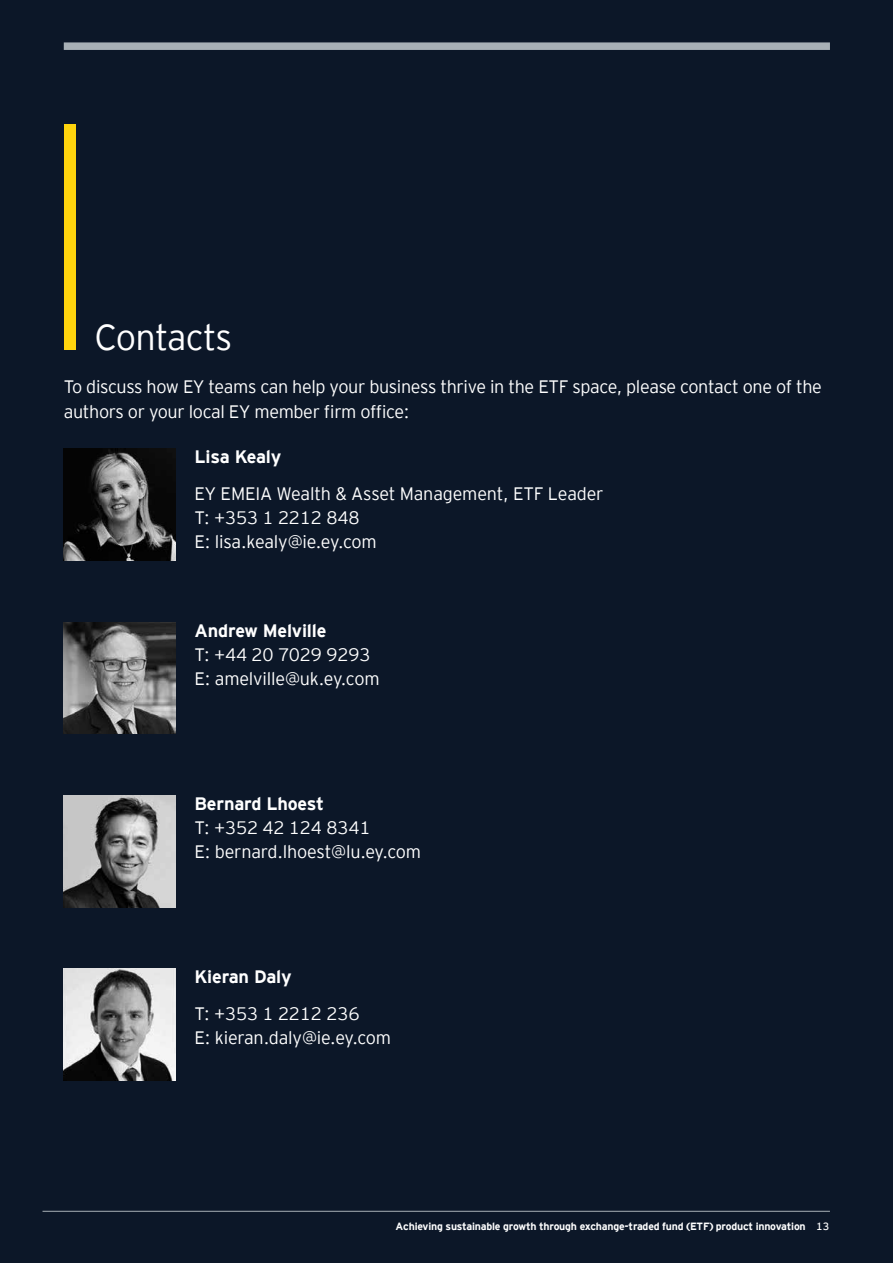
<style>
.page{position:relative;width:893px;height:1263px;background:#0c1728}
.page>*{position:absolute;margin:0;border:0;box-sizing:border-box;transform-origin:0 0}
.t1{font:300 36px "EY Interstate";letter-spacing:-.025em;color:#fff}
.t2{font:300 18px/24px "EY Interstate";letter-spacing:-.02em;color:#fff}
.t3{font:700 18px "EY Interstate";letter-spacing:-.01em;color:#fff}
.t4{font:700 10.5px "EY Interstate";letter-spacing:-.02em;color:#fff}
.s1{font-weight:400}
</style>
<div class="page">
<div style="left:64px;top:124px;width:11px;height:226px;background:#ffd40d"></div>
<div style="left:64px;top:42px;width:766px;height:8px;background:#a8b0b6"></div>
<hr style="left:43px;top:1211px;width:787px;height:1px;background:#a8b0b6">
<img style="left:64px;top:449px;width:111px;height:112px">
<img style="left:64px;top:622px;width:111px;height:112px">
<img style="left:64px;top:969px;width:111px;height:111px">
<img style="left:64px;top:796px;width:111px;height:111px">
<h1 class="t1" style="left:95px;top:312px;width:139px">Contacts</h1>
<p class="t2" style="left:64px;top:373px;width:760px;line-height:25.5px">To discuss how EY teams can help your business thrive in the ETF space, please contact one of the authors or your local EY member firm office:</p>
<p class="t3" style="left:195px;top:444px;width:88px">Lisa Kealy</p>
<p class="t2" style="left:195px;top:481px;width:411px">EY EMEIA Wealth &amp; Asset Management, ETF Leader<br>T: +353 1 2212 848<br>E: lisa.kealy@ie.ey.com</p>
<p class="t3" style="left:195px;top:617px;width:133px">Andrew Melville</p>
<p class="t2" style="left:195px;top:641px;width:187px">T: +44 20 7029 9293<br>E: amelville@uk.ey.com</p>
<p class="t3" style="left:195px;top:791px;width:131px">Bernard Lhoest</p>
<p class="t2" style="left:195px;top:814px;width:228px">T: +352 42 124 8341<br>E: bernard.lhoest@lu.ey.com</p>
<p class="t3" style="left:195px;top:964px;width:99px">Kieran Daly</p>
<p class="t2" style="left:195px;top:1001px;width:198px">T: +353 1 2212 236<br>E: kieran.daly@ie.ey.com</p>
<p class="t4" style="left:396px;top:1219px;width:435px">Achieving sustainable growth through exchange-traded fund (ETF) product innovation <span class="s1">13</span></p>
</div>
